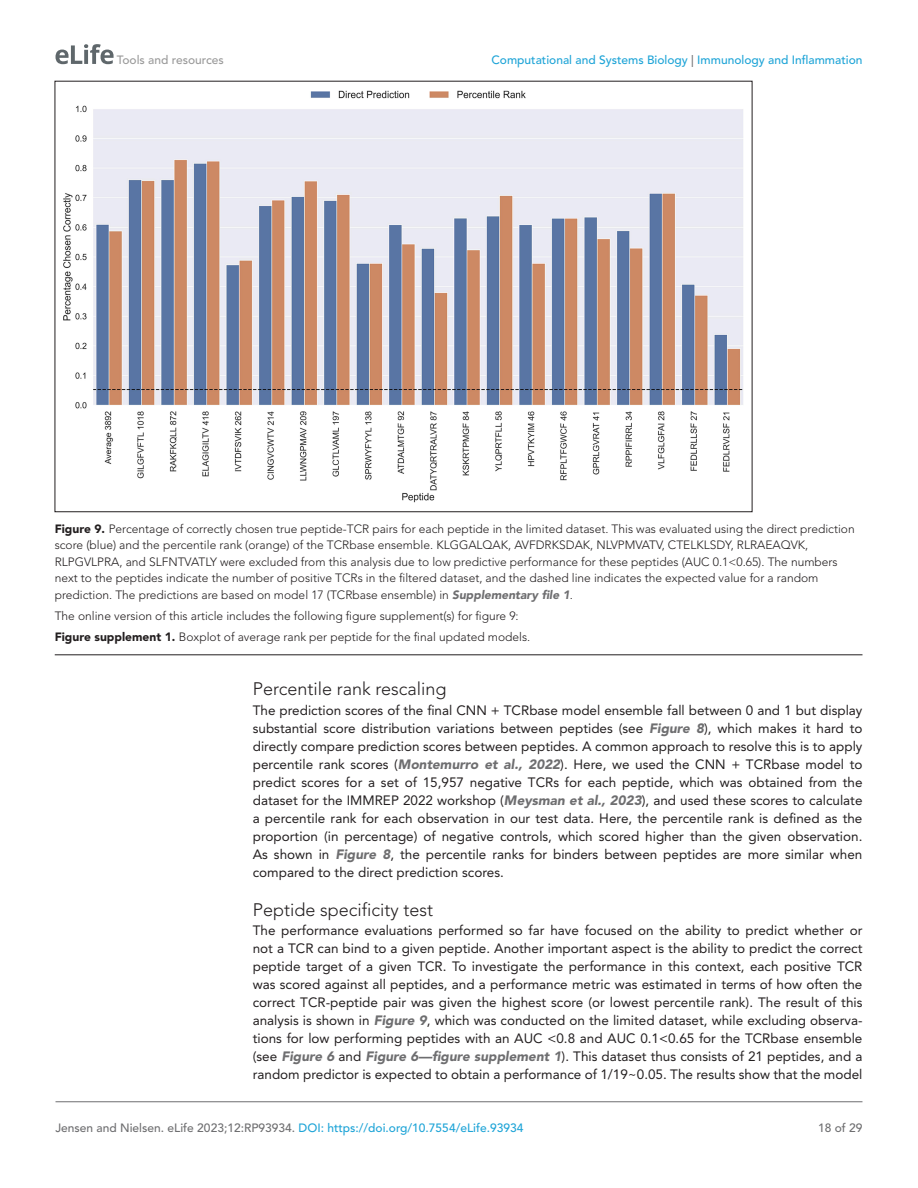
<style>
.page{position:relative;width:918px;height:1188px;background:#fff}
.page>*{position:absolute;margin:0;border:0;box-sizing:border-box;transform-origin:0 0}
.t1{font:300 18px "Avenir LT Std";color:#231f20}
.t2{font:13.5px/18px "Avenir LT Std";color:#231f20;text-align:justify}
.t3{font:300 12px/16.5px "Avenir LT Std";color:#231f20}
.t4{font:500 12px "Avenir LT Std";color:#1ea4d7}
.t5{font:500 12px "Avenir LT Std";color:#9a9a9a}
.t6{font:500 12px "Avenir LT Std";color:#6e6e70}
.s1{color:#6e6e70}
.s2{font-weight:900}
.s3{font-weight:900;font-style:italic;color:#6e6e70}
</style>
<div class="page">
<svg style="left:56px;top:44px;width:58px;height:20px"></svg>
<hr style="left:56px;top:1101px;width:806px;height:1px;background:#6e6e70">
<hr style="left:55px;top:654px;width:807px;height:1px;background:#231f20">
<img style="left:64px;top:90px;width:679px;height:413px">
<p class="t5" style="left:117px;top:53px;width:108px">Tools and resources</p>
<p class="t4" style="left:491px;top:53px;width:373px">Computational and Systems Biology <span class="s1">|</span> Immunology and Inflammation</p>
<p class="t3" style="left:55px;top:521px;width:802px"><span class="s2">Figure 9.</span> Percentage of correctly chosen true peptide-TCR pairs for each peptide in the limited dataset. This was evaluated using the direct prediction score (blue) and the percentile rank (orange) of the TCRbase ensemble. KLGGALQAK, AVFDRKSDAK, NLVPMVATV, CTELKLSDY, RLRAEAQVK, RLPGVLPRA, and SLFNTVATLY were excluded from this analysis due to low predictive performance for these peptides (AUC 0.1&lt;0.65). The numbers next to the peptides indicate the number of positive TCRs in the filtered dataset, and the dashed line indicates the expected value for a random prediction. The predictions are based on model 17 (TCRbase ensemble) in <span class="s3">Supplementary file 1</span>.</p>
<p class="t3" style="left:55px;top:605px;width:477px;line-height:21px">The online version of this article includes the following figure supplement(s) for figure 9:<br><span class="s2">Figure supplement 1.</span> Boxplot of average rank per peptide for the final updated models.</p>
<h1 class="t1" style="left:253px;top:678px;width:195px">Percentile rank rescaling</h1>
<p class="t2" style="left:253px;top:701px;width:611px">The prediction scores of the final CNN + TCRbase model ensemble fall between 0 and 1 but display substantial score distribution variations between peptides (see <span class="s3">Figure 8</span>), which makes it hard to directly compare prediction scores between peptides. A common approach to resolve this is to apply percentile rank scores (<span class="s3">Montemurro et al., 2022</span>). Here, we used the CNN + TCRbase model to predict scores for a set of 15,957 negative TCRs for each peptide, which was obtained from the dataset for the IMMREP 2022 workshop (<span class="s3">Meysman et al., 2023</span>), and used these scores to calculate a percentile rank for each observation in our test data. Here, the percentile rank is defined as the proportion (in percentage) of negative controls, which scored higher than the given observation.<br>As shown in <span class="s3">Figure 8</span>, the percentile ranks for binders between peptides are more similar when compared to the direct prediction scores.</p>
<h1 class="t1" style="left:253px;top:899px;width:182px">Peptide specificity test</h1>
<p class="t2" style="left:253px;top:922px;width:611px">The performance evaluations performed so far have focused on the ability to predict whether or not a TCR can bind to a given peptide. Another important aspect is the ability to predict the correct peptide target of a given TCR. To investigate the performance in this context, each positive TCR was scored against all peptides, and a performance metric was estimated in terms of how often the correct TCR-peptide pair was given the highest score (or lowest percentile rank). The result of this analysis is shown in <span class="s3">Figure 9</span>, which was conducted on the limited dataset, while excluding observa&shy;tions for low performing peptides with an AUC &lt;0.8 and AUC 0.1&lt;0.65 for the TCRbase ensemble (see <span class="s3">Figure 6</span> and <span class="s3">Figure 6—figure supplement 1</span>). This dataset thus consists of 21 peptides, and a random predictor is expected to obtain a performance of 1/19~0.05. The results show that the model</p>
<p class="t4" style="left:56px;top:1121px;width:469px"><span class="s1">Jensen and Nielsen. eLife 2023;12:RP93934.</span> DOI: https://doi.org/10.7554/eLife.93934</p>
<p class="t6" style="left:818px;top:1121px;width:46px">18 of 29</p>
</div>
